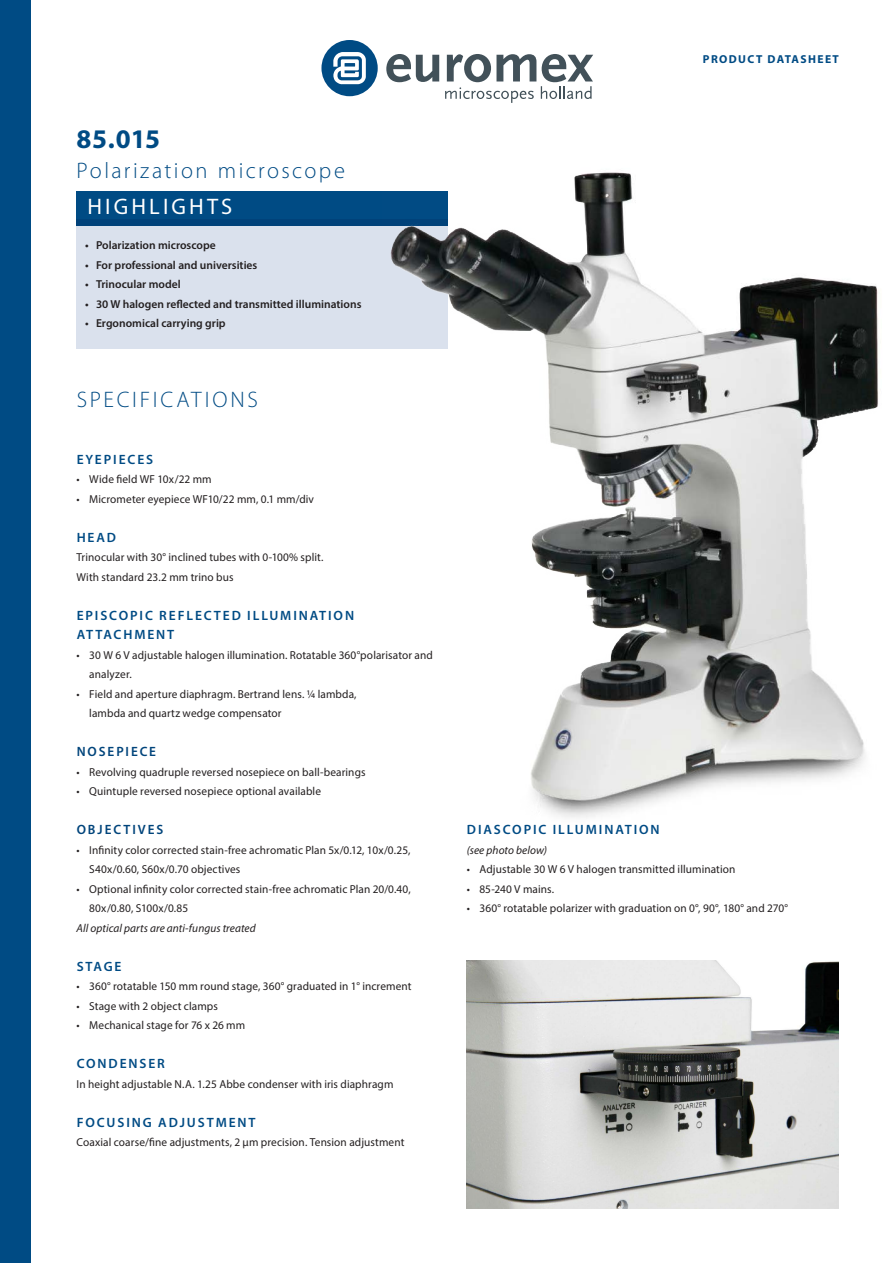
<style>
.page{position:relative;width:893px;height:1263px;background:#fff}
.page>*{position:absolute;margin:0;border:0;box-sizing:border-box;transform-origin:0 0}
.j_productkop{font:700 27px "Myriad Pro";color:#004b84}
.j_product_onder_kop{font:300 22.5px "Myriad Pro";letter-spacing:.11em;color:#004b84}
.j_highlights{font:22.5px "Myriad Pro";letter-spacing:.14em;color:#fff}
.tussenkop{font:600 13.5px/19.5px "Myriad Pro";letter-spacing:.14em;color:#004b84}
.j_tussenkop{font:600 13.5px "Myriad Pro";letter-spacing:.15em;color:#00447b}
.j_plat{font:11.55px/19.5px "Myriad Pro";letter-spacing:.01em;color:#231f20}
.j_specs_bullits{font:600 11.55px "Myriad Pro";color:#231f20}
.j_italic{font:italic 11.55px "Myriad Pro";letter-spacing:.01em;color:#231f20}
.t1{font:700 11.55px "Myriad Pro";letter-spacing:.12em;color:#004b84}
</style>
<div class="page">
<svg style="left:321px;top:40px;width:57px;height:56px"></svg>
<svg style="left:386px;top:54px;width:53px;height:28px"></svg>
<svg style="left:445px;top:54px;width:148px;height:49px"></svg>
<div style="left:77px;top:191px;width:371px;height:34px;background:#004b84"></div>
<div style="left:0;top:0;width:30px;height:1263px;background:#004b84"></div>
<div style="left:77px;top:219px;width:371px;height:130px;background:#dae1ed"></div>
<img style="left:383px;top:172px;width:496px;height:646px">
<img style="left:467px;top:961px;width:372px;height:248px">
<p class="j_productkop" style="left:77px;top:121px;width:85px">85.015</p>
<p class="j_product_onder_kop" style="left:77px;top:157px;width:270px">Polarization microscope</p>
<p class="j_highlights" style="left:87px;top:192px;width:146px">HIGHLIGHTS</p>
<p class="j_specs_bullits" style="left:85px;top:238px;width:132px">• Polarization microscope</p>
<p class="j_specs_bullits" style="left:85px;top:257px;width:174px">• For professional and universities</p>
<p class="j_specs_bullits" style="left:85px;top:277px;width:97px">• Trinocular model</p>
<p class="j_specs_bullits" style="left:85px;top:296px;width:278px">• 30 W halogen reflected and transmitted illuminations</p>
<p class="j_specs_bullits" style="left:85px;top:316px;width:142px">• Ergonomical carrying grip</p>
<p class="j_product_onder_kop" style="left:77px;top:385px;width:183px">SPECIFICATIONS</p>
<p class="tussenkop" style="left:77px;top:449px;width:78px">EYEPIECES</p>
<p class="j_plat" style="left:77px;top:469px;width:137px">• Wide field WF 10x/22 mm</p>
<p class="j_plat" style="left:77px;top:489px;width:239px">• Micrometer eyepiece WF10/22 mm, 0.1 mm/div</p>
<p class="tussenkop" style="left:77px;top:527px;width:41px">HEAD</p>
<p class="j_plat" style="left:77px;top:547px;width:248px">Trinocular with 30° inclined tubes with 0-100% split.<br>With standard 23.2 mm trino bus</p>
<p class="tussenkop" style="left:77px;top:605px;width:279px">EPISCOPIC REFLECTED ILLUMINATION<br>ATTACHMENT</p>
<p class="j_plat" style="left:89px;top:645px;width:345px;text-indent:-13px">• 30 W 6 V adjustable halogen illumination. Rotatable 360°polarisator and analyzer.</p>
<p class="j_plat" style="left:89px;top:684px;width:269px;text-indent:-13px">• Field and aperture diaphragm. Bertrand lens. ¼ lambda, lambda and quartz wedge compensator</p>
<p class="j_tussenkop" style="left:77px;top:743px;width:81px">NOSEPIECE</p>
<p class="j_plat" style="left:77px;top:762px;width:291px">• Revolving quadruple reversed nosepiece on ball-bearings</p>
<p class="j_plat" style="left:77px;top:781px;width:246px">• Quintuple reversed nosepiece optional available</p>
<p class="j_tussenkop" style="left:77px;top:821px;width:88px">OBJECTIVES</p>
<p class="j_plat" style="left:89px;top:840px;width:323px;text-indent:-13px">• Infinity color corrected stain-free achromatic Plan 5x/0.12, 10x/0.25,<br>S40x/0.60, S60x/0.70 objectives</p>
<p class="j_plat" style="left:89px;top:879px;width:323px;text-indent:-13px">• Optional infinity color corrected stain-free achromatic Plan 20/0.40,<br>80x/0.80, S100x/0.85</p>
<p class="j_italic" style="left:77px;top:920px;width:181px">All optical parts are anti-fungus treated</p>
<p class="tussenkop" style="left:77px;top:956px;width:46px">STAGE</p>
<p class="j_plat" style="left:77px;top:976px;width:337px">• 360° rotatable 150 mm round stage, 360° graduated in 1° increment</p>
<p class="j_plat" style="left:77px;top:996px;width:143px">• Stage with 2 object clamps</p>
<p class="j_plat" style="left:77px;top:1015px;width:170px">• Mechanical stage for 76 x 26 mm</p>
<p class="tussenkop" style="left:77px;top:1053px;width:90px">CONDENSER</p>
<p class="j_plat" style="left:77px;top:1074px;width:318px">In height adjustable N.A. 1.25 Abbe condenser with iris diaphragm</p>
<p class="tussenkop" style="left:77px;top:1112px;width:181px">FOCUSING ADJUSTMENT</p>
<p class="j_plat" style="left:77px;top:1132px;width:329px">Coaxial coarse/fine adjustments, 2 μm precision. Tension adjustment</p>
<p class="t1" style="left:703px;top:51px;width:138px">PRODUCT DATASHEET</p>
<p class="tussenkop" style="left:467px;top:819px;width:194px">DIASCOPIC ILLUMINATION</p>
<p class="j_italic" style="left:467px;top:842px;width:82px">(see photo below)</p>
<p class="j_plat" style="left:467px;top:859px;width:270px">• Adjustable 30 W 6 V halogen transmitted illumination</p>
<p class="j_plat" style="left:467px;top:879px;width:89px">• 85-240 V mains.</p>
<p class="j_plat" style="left:467px;top:898px;width:323px">• 360° rotatable polarizer with graduation on 0°, 90°, 180° and 270°</p>
</div>
